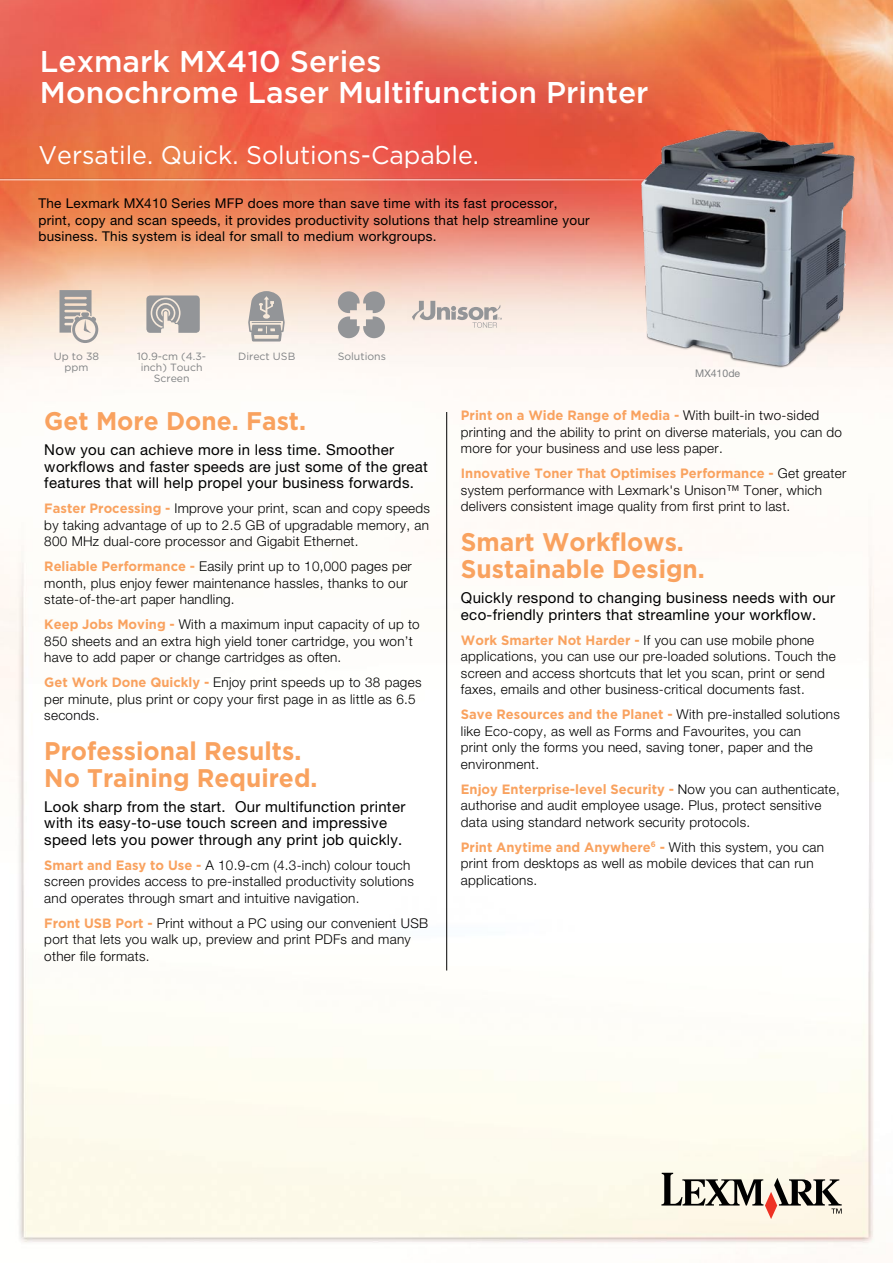
<style>
.page{position:relative;width:893px;height:1263px;background:#fff}
.page>*{position:absolute;margin:0;border:0;box-sizing:border-box;transform-origin:0 0}
.t1{font:500 30px/31.5px "Gotham";color:#fff}
.t2{font:700 25.5px/27px "Gotham";color:#f9a25f;scale:.96 1}
.t3{font:25.5px "Gotham";color:#fff}
.t4{font:15px/16.5px "Helvetica Neue LT Pro";letter-spacing:.02em;color:#000}
.t5{font:13.8px "Helvetica Neue LT Std";color:#939598}
.t6{font:300 13.5px/16.5px "Helvetica Neue LT Pro";letter-spacing:.02em;color:#000}
.t7{font:700 13.5px "Gotham";color:#f9a25f;scale:.96 1}
.t8{font:13.5px/16.5px "Helvetica Neue LT Pro";letter-spacing:.02em;color:#000}
.t9{font:10.5px/11.2px "Gotham";color:#808284;text-align:center}
.t10{font:10.5px "Helvetica Neue LT Pro";color:#808284}
.s1{font-family:"Gotham";font-weight:700;color:#f9a25f}
.s2{font-family:"Helvetica Neue LT Pro";font-weight:300;color:#000}
</style>
<div class="page">
<img style="left:0;top:0;width:893px;height:1248px">
<img style="left:0;top:168px;width:893px;height:23px">
<svg style="left:338px;top:291px;width:47px;height:47px;background:#b8b3b1"></svg>
<svg style="left:661px;top:1173px;width:181px;height:46px;background:#bcb5a9"></svg>
<svg style="left:60px;top:290px;width:38px;height:53px;background:#c3bcb6"></svg>
<svg style="left:412px;top:301px;width:90px;height:27px;background:#d9cfca"></svg>
<svg style="left:146px;top:295px;width:54px;height:38px;background:#aba9a8"></svg>
<svg style="left:248px;top:291px;width:37px;height:50px;background:#b6b2ae"></svg>
<hr style="left:446px;top:412px;width:1px;height:558px;background:#000">
<img style="left:632px;top:125px;width:231px;height:243px">
<h1 class="t1" style="left:40px;top:45px;width:610px">Lexmark MX410 Series<br>Monochrome Laser Multifunction Printer</h1>
<h2 class="t3" style="left:38px;top:140px;width:442px">Versatile. Quick. Solutions-Capable.</h2>
<p class="t8" style="left:38px;top:195px;width:553px">The Lexmark MX410 Series MFP does more than save time with its fast processor, print, copy and scan speeds, it provides productivity solutions that help streamline your business. This system is ideal for small to medium workgroups.</p>
<p class="t5" style="left:244px;top:349px;width:64px">Eco-mode</p>
<p class="t5" style="left:339px;top:349px;width:50px">Security</p>
<p class="t9" style="left:54px;top:350px;width:47px">Up to 38 ppm</p>
<p class="t9" style="left:137px;top:350px;width:70px">10.9-cm (4.3-</p>
<p class="t9" style="left:338px;top:350px;width:50px">Solutions</p>
<p class="t5" style="left:35px;top:349px;width:81px">Up to 35ppm</p>
<p class="t5" style="left:153px;top:349px;width:52px">Network</p>
<p class="t9" style="left:238px;top:350px;width:59px">Direct USB</p>
<p class="t9" style="left:141px;top:361px;width:63px">inch) Touch<br>Screen</p>
<p class="t10" style="left:695px;top:367px;width:46px">MX410de</p>
<h2 class="t2" style="left:44px;top:407px;width:274px">Get More Done. Fast.</h2>
<p class="t4" style="left:44px;top:441px;width:385px">Now you can achieve more in less time. Smoother workflows and faster speeds are just some of the great features that will help propel your business forwards.</p>
<p class="t6" style="left:44px;top:500px;width:387px;text-align:justify"><span class="s1">Faster Processing -</span> Improve your print, scan and copy speeds by taking advantage of up to 2.5 GB of upgradable memory, an 800 MHz dual-core processor and Gigabit Ethernet.</p>
<p class="t6" style="left:44px;top:558px;width:369px"><span class="s1">Reliable Performance -</span> Easily print up to 10,000 pages per month, plus enjoy fewer maintenance hassles, thanks to our state-of-the-art paper handling.</p>
<p class="t6" style="left:44px;top:616px;width:377px"><span class="s1">Keep Jobs Moving -</span> With a maximum input capacity of up to<br>850 sheets and an extra high yield toner cartridge, you won’t have to add paper or change cartridges as often.</p>
<p class="t6" style="left:44px;top:674px;width:379px"><span class="s1">Get Work Done Quickly -</span> Enjoy print speeds up to 38 pages per minute, plus print or copy your first page in as little as 6.5 seconds.</p>
<h2 class="t2" style="left:44px;top:737px;width:286px">Professional Results.<br>No Training Required.</h2>
<p class="t4" style="left:44px;top:798px;width:362px">Look sharp from the start. Our multifunction printer with its easy-to-use touch screen and impressive speed lets you power through any print job quickly.</p>
<p class="t6" style="left:44px;top:857px;width:371px"><span class="s1">Smart and Easy to Use -</span> A 10.9-cm (4.3-inch) colour touch screen provides access to pre-installed productivity solutions and operates through smart and intuitive navigation.</p>
<p class="t6" style="left:44px;top:915px;width:385px"><span class="s1">Front USB Port -</span> Print without a PC using our convenient USB port that lets you walk up, preview and print PDFs and many other file formats.</p>
<p class="t7" style="left:461px;top:408px;width:375px">Print on a Wide Range of Media - <span class="s2">With built-in two-sided</span></p>
<p class="t6" style="left:461px;top:423px;width:383px">printing and the ability to print on diverse materials, you can do more for your business and use less paper.</p>
<p class="t7" style="left:461px;top:466px;width:403px">Innovative Toner That Optimises Performance - <span class="s2">Get greater</span></p>
<p class="t6" style="left:461px;top:481px;width:362px">system performance with Lexmark's Unison™ Toner, which delivers consistent image quality from first print to last.</p>
<h2 class="t2" style="left:461px;top:528px;width:256px">Smart Workflows.<br>Sustainable Design.</h2>
<p class="t4" style="left:461px;top:589px;width:376px">Quickly respond to changing business needs with our eco-friendly printers that streamline your workflow.</p>
<p class="t6" style="left:461px;top:631px;width:376px"><span class="s1">Work Smarter Not Harder -</span> If you can use mobile phone applications, you can use our pre-loaded solutions. Touch the screen and access shortcuts that let you scan, print or send faxes, emails and other business-critical documents fast.</p>
<p class="t7" style="left:461px;top:706px;width:396px">Save Resources and the Planet - <span class="s2">With pre-installed solutions</span></p>
<p class="t6" style="left:461px;top:722px;width:353px">like Eco-copy, as well as Forms and Favourites, you can print only the forms you need, saving toner, paper and the environment.</p>
<p class="t7" style="left:461px;top:781px;width:396px">Enjoy Enterprise-level Security - <span class="s2">Now you can authenticate,</span></p>
<p class="t6" style="left:461px;top:797px;width:362px">authorise and audit employee usage. Plus, protect sensitive data using standard network security protocols.</p>
<p class="t7" style="left:461px;top:839px;width:380px">Print Anytime and Anywhere<sup>6</sup> - <span class="s2">With this system, you can</span></p>
<p class="t6" style="left:461px;top:855px;width:354px">print from desktops as well as mobile devices that can run applications.</p>
</div>
